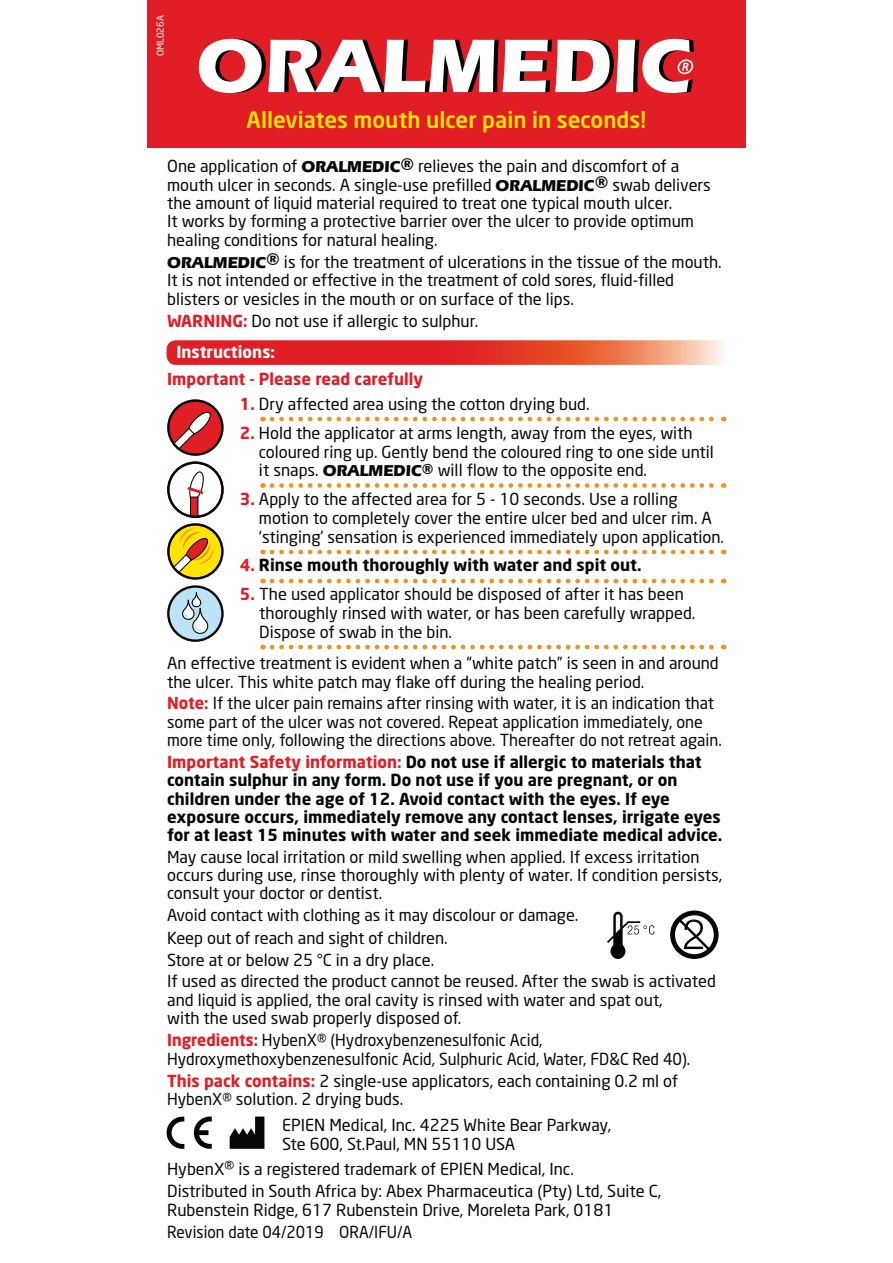
<style>
.page{position:relative;width:893px;height:1263px;background:#fff}
.page>*{position:absolute;margin:0;border:0;box-sizing:border-box;transform-origin:0 0}
.t1{font:500 22.2px "Neo Sans";color:#fde500}
.t2{font:16.35px/18.8px "Neo Sans";color:#030806}
.t3{font:700 16.35px/18.3px "Neo Sans";color:#030806}
.t4{font:16.35px/18.8px "Neo Sans";color:#030806;scale:.96 1}
.t5{font:700 16.35px "Neo Sans";color:#e11e26}
.t6{font:9.45px "Neo Sans";color:#fff}
.s1{font-family:"Eras IT Cby BT";font-weight:700}
.s2{font-weight:700;color:#e11e26}
.s3{font-weight:700;color:#fff}
.s4{font-family:"Eras IT Cby BT";font-weight:700;font-size:14.1px}
.s5{color:#e11e26}
</style>
<div class="page">
<svg style="left:167px;top:340px;width:578px;height:25px;background:#e64e45"></svg>
<div style="left:147px;top:0;width:598px;height:148px;background:#e11e26"></div>
<svg style="left:199px;top:39px;width:495px;height:54px"></svg>
<div style="left:190px;top:497px;width:8px;height:19px;background:#e01e26"></div>
<div style="left:190px;top:497px;width:8px;height:19px;border:1px solid #030806"></div>
<svg style="left:187px;top:471px;width:17px;height:30px"></svg>
<div style="left:167px;top:461px;width:57px;height:57px;border:2px solid #030806;border-radius:50%"></div>
<div style="left:167px;top:523px;width:57px;height:57px;border:2px solid #030806;border-radius:50%"></div>
<svg style="left:169px;top:525px;width:53px;height:53px"></svg>
<svg style="left:169px;top:401px;width:52px;height:54px"></svg>
<div style="left:167px;top:399px;width:57px;height:57px;border:2px solid #030806;border-radius:50%"></div>
<svg style="left:272px;top:417px;width:452px;height:4px"></svg>
<svg style="left:272px;top:483px;width:452px;height:5px"></svg>
<svg style="left:272px;top:550px;width:452px;height:4px"></svg>
<div style="left:670px;top:911px;width:48px;height:48px;border:5px solid #030806;border-radius:50%"></div>
<svg style="left:675px;top:916px;width:38px;height:38px"></svg>
<svg style="left:607px;top:911px;width:47px;height:48px"></svg>
<svg style="left:194px;top:1117px;width:18px;height:32px"></svg>
<svg style="left:167px;top:1117px;width:17px;height:32px"></svg>
<svg style="left:272px;top:579px;width:452px;height:4px"></svg>
<svg style="left:272px;top:645px;width:452px;height:4px"></svg>
<svg style="left:230px;top:1117px;width:34px;height:32px"></svg>
<svg style="left:168px;top:587px;width:54px;height:54px"></svg>
<div style="left:167px;top:585px;width:57px;height:57px;border:2px solid #030806;border-radius:50%"></div>
<svg style="left:180px;top:591px;width:30px;height:45px"></svg>
<p class="t6" style="left:156px;top:56px;width:43px;rotate:-90deg">OML026A</p>
<h1 class="t1" style="left:247px;top:107px;width:401px">Alleviates mouth ulcer pain in seconds!</h1>
<p class="t2" style="left:167px;top:158px;width:545px">One application of <span class="s1">ORALMEDIC®</span> relieves the pain and discomfort of a mouth ulcer in seconds. A single-use prefilled <span class="s1">ORALMEDIC®</span> swab delivers the amount of liquid material required to treat one typical mouth ulcer.<br>It works by forming a protective barrier over the ulcer to provide optimum healing conditions for natural healing.</p>
<p class="t2" style="left:167px;top:254px;width:556px"><span class="s1">ORALMEDIC®</span> is for the treatment of ulcerations in the tissue of the mouth.<br>It is not intended or effective in the treatment of cold sores, fluid-filled blisters or vesicles in the mouth or on surface of the lips.</p>
<p class="t2" style="left:176px;top:306px;width:303px;line-height:31.7px;text-indent:-9px"><span class="s2">WARNING:</span> Do not use if allergic to sulphur.<br><span class="s3">Instructions:</span></p>
<p class="t5" style="left:167px;top:372px;width:258px">Important - Please read carefully</p>
<p class="t2" style="left:240px;top:396px;width:351px"><span class="s2">1.</span> Dry affected area using the cotton drying bud.</p>
<p class="t2" style="left:259px;top:425px;width:456px;text-indent:-19px"><span class="s2">2.</span> Hold the applicator at arms length, away from the eyes, with coloured ring up. Gently bend the coloured ring to one side until it snaps. <span class="s1">ORALMEDIC</span><span class="s4">®</span> will flow to the opposite end.</p>
<p class="t2" style="left:259px;top:491px;width:466px;text-indent:-19px"><span class="s2">3.</span> Apply to the affected area for 5 - 10 seconds. Use a rolling motion to completely cover the entire ulcer bed and ulcer rim. A ‘stinging’ sensation is experienced immediately upon application.</p>
<p class="t3" style="left:240px;top:557px;width:403px"><span class="s5">4.</span> Rinse mouth thoroughly with water and spit out.</p>
<p class="t2" style="left:259px;top:586px;width:438px;text-indent:-19px"><span class="s2">5.</span> The used applicator should be disposed of after it has been thoroughly rinsed with water, or has been carefully wrapped.<br>Dispose of swab in the bin.</p>
<p class="t2" style="left:167px;top:655px;width:553px">An effective treatment is evident when a “white patch” is seen in and around the ulcer. This white patch may flake off during the healing period.</p>
<p class="t2" style="left:167px;top:696px;width:556px;line-height:18.3px"><span class="s2">Note:</span> If the ulcer pain remains after rinsing with water, it is an indication that some part of the ulcer was not covered. Repeat application immediately, one more time only, following the directions above. Thereafter do not retreat again.</p>
<p class="t3" style="left:167px;top:754px;width:557px"><span class="s5">Important Safety information:</span> Do not use if allergic to materials that contain sulphur in any form. Do not use if you are pregnant, or on children under the age of 12. Avoid contact with the eyes. If eye exposure occurs, immediately remove any contact lenses, irrigate eyes for at least 15 minutes with water and seek immediate medical advice.</p>
<p class="t2" style="left:167px;top:849px;width:557px;line-height:18.3px">May cause local irritation or mild swelling when applied. If excess irritation occurs during use, rinse thoroughly with plenty of water. If condition persists, consult your doctor or dentist.</p>
<p class="t2" style="left:167px;top:906px;width:550px;line-height:21.9px">Avoid contact with clothing as it may discolour or damage.<br>Keep out of reach and sight of children.<br>Store at or below 25 °C in a dry place.<br>If used as directed the product cannot be reused. After the swab is activated</p>
<p class="t2" style="left:167px;top:992px;width:497px;line-height:18.3px">and liquid is applied, the oral cavity is rinsed with water and spat out, with the used swab properly disposed of.</p>
<p class="t4" style="left:167px;top:1032px;width:546px"><span class="s2">Ingredients:</span> HybenX® (Hydroxybenzenesulfonic Acid,<br>Hydroxymethoxybenzenesulfonic Acid, Sulphuric Acid, Water, FD&amp;C Red 40).</p>
<p class="t2" style="left:167px;top:1073px;width:512px"><span class="s2">This pack contains:</span> 2 single-use applicators, each containing 0.2 ml of<br>HybenX® solution. 2 drying buds.</p>
<p class="t2" style="left:282px;top:1117px;width:331px">EPIEN Medical, Inc. 4225 White Bear Parkway,<br>Ste 600, St.Paul, MN 55110 USA</p>
<p class="t2" style="left:167px;top:1159px;width:496px;line-height:22px">HybenX® is a registered trademark of EPIEN Medical, Inc.<br>Distributed in South Africa by: Abex Pharmaceutica (Pty) Ltd, Suite C,</p>
<p class="t2" style="left:167px;top:1200px;width:448px;line-height:22px">Rubenstein Ridge, 617 Rubenstein Drive, Moreleta Park, 0181<br>Revision date 04/2019 ORA/IFU/A</p>
</div>
